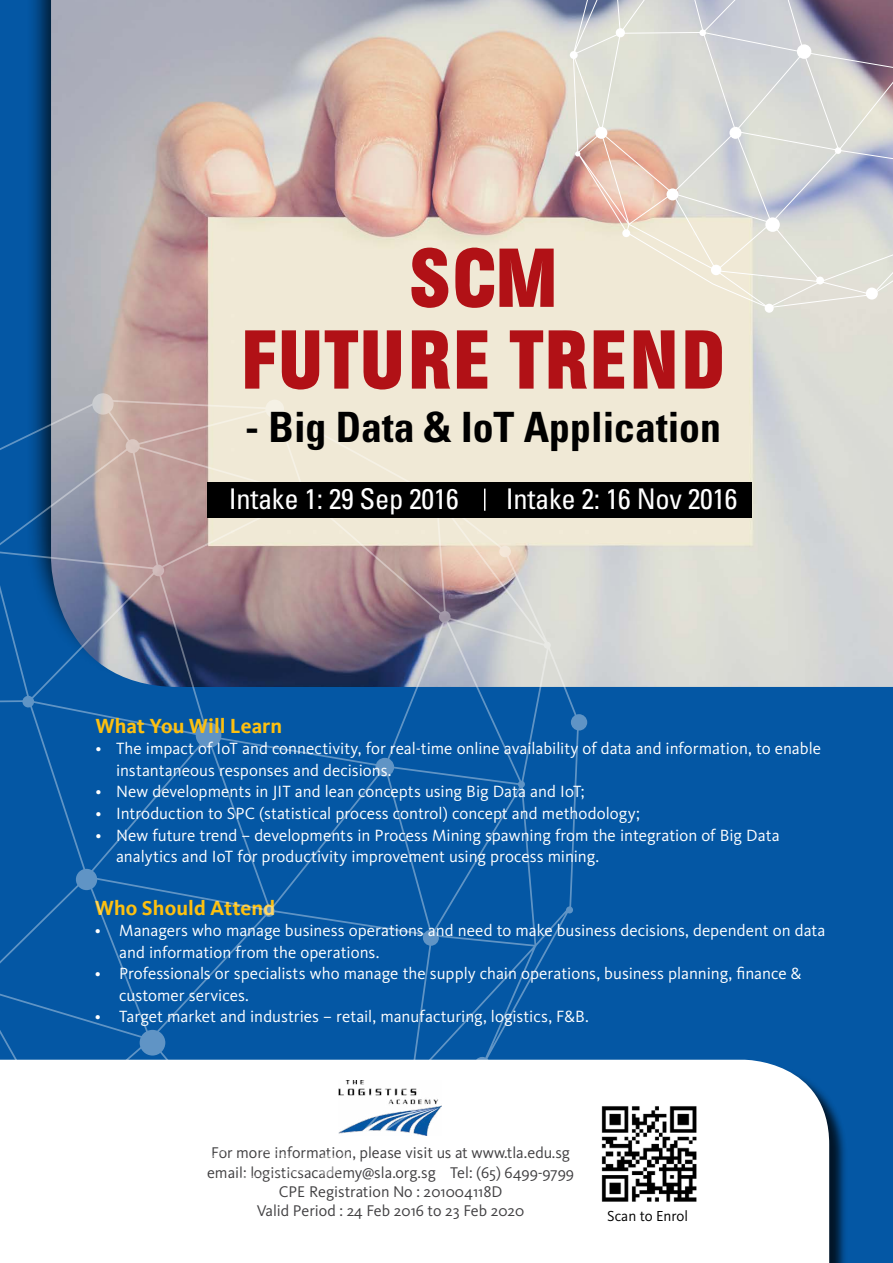
<style>
.page{position:relative;width:893px;height:1263px;background:#0457a4}
.page>*{position:absolute;margin:0;border:0;box-sizing:border-box;transform-origin:0 0}
.t1{font:700 82.5px/81.8px "AG Buch Condensed BQ";letter-spacing:.02em;color:#b11116;text-align:center}
.t2{font:700 condensed 41.7px "Univers";color:#000}
.t3{font:condensed 28.5px "Univers";letter-spacing:-.01em;color:#fff}
.t4{font:700 21px "Kievit";letter-spacing:.005em;color:#fdc010}
.t5{font:16.8px/21.6px "Kievit";color:#fff}
.t6{font:16.05px/19.4px "Kievit";color:#414042;text-align:center}
.t7{font:15px "Kievit";color:#000}
</style>
<div class="page">
<div style="left:0;top:1062px;width:848px;height:201px;background:#000;opacity:.75"></div>
<div style="left:0;top:1060px;width:829px;height:203px;background:#fff"></div>
<img style="left:51px;top:0;width:842px;height:687px">
<img style="left:587px;top:1092px;width:125px;height:124px">
<svg style="left:572px;top:0;width:321px;height:308px;background:#d5d0cc"></svg>
<div style="left:729px;top:127px;width:12px;height:12px;background:#fff;border-radius:50%"></div>
<div style="left:866px;top:288px;width:12px;height:12px;background:#fff;border-radius:50%"></div>
<div style="left:797px;top:44px;width:14px;height:15px;background:#fff;border-radius:50%"></div>
<div style="left:595px;top:127px;width:12px;height:12px;background:#fff;border-radius:50%"></div>
<div style="left:570px;top:51px;width:8px;height:8px;background:#fff;border-radius:50%"></div>
<div style="left:666px;top:188px;width:12px;height:12px;background:#fff;border-radius:50%"></div>
<div style="left:765px;top:217px;width:15px;height:15px;background:#fff;border-radius:50%"></div>
<div style="left:816px;top:277px;width:8px;height:7px;background:#fff;border-radius:50%"></div>
<div style="left:711px;top:265px;width:10px;height:10px;background:#fff;border-radius:50%"></div>
<div style="left:835px;top:147px;width:6px;height:7px;background:#fff;border-radius:50%"></div>
<div style="left:765px;top:304px;width:9px;height:9px;background:#fff;border-radius:50%"></div>
<div style="left:699px;top:29px;width:7px;height:7px;background:#fff;border-radius:50%"></div>
<div style="left:616px;top:28px;width:9px;height:9px;background:#fff;border-radius:50%"></div>
<svg style="left:575px;top:151px;width:5px;height:6px"></svg>
<div style="left:622px;top:229px;width:8px;height:8px;background:#fff;border-radius:50%"></div>
<svg style="left:0;top:399px;width:579px;height:792px"></svg>
<svg style="left:92px;top:393px;width:22px;height:22px"></svg>
<div style="left:76px;top:869px;width:21px;height:21px;background:#6094c5;border-radius:50%"></div>
<div style="left:318px;top:1154px;width:21px;height:22px;background:#fff;border-radius:50%"></div>
<div style="left:196px;top:722px;width:25px;height:26px;background:#6094c5;border-radius:50%"></div>
<div style="left:140px;top:1030px;width:25px;height:25px;background:#6094c5;border-radius:50%"></div>
<div style="left:403px;top:1072px;width:14px;height:14px;background:#fff;border-radius:50%"></div>
<div style="left:230px;top:1135px;width:14px;height:14px;background:#fff;border-radius:50%"></div>
<div style="left:43px;top:1114px;width:18px;height:18px;background:#fff;border-radius:50%"></div>
<div style="left:375px;top:758px;width:19px;height:18px;background:#6094c5;border-radius:50%"></div>
<div style="left:265px;top:400px;width:19px;height:18px;background:#f5f1e5;border-radius:50%"></div>
<div style="left:518px;top:781px;width:7px;height:7px;background:#6094c5;border-radius:50%"></div>
<div style="left:544px;top:642px;width:7px;height:7px;background:#e8e9e5;border-radius:50%"></div>
<div style="left:571px;top:714px;width:16px;height:16px;background:#6094c5;border-radius:50%"></div>
<div style="left:566px;top:906px;width:7px;height:7px;background:#6094c5;border-radius:50%"></div>
<svg style="left:263px;top:905px;width:12px;height:12px"></svg>
<svg style="left:439px;top:611px;width:12px;height:12px"></svg>
<div style="left:499px;top:546px;width:12px;height:11px;background:#f4e7d8;border-radius:50%"></div>
<div style="left:152px;top:565px;width:12px;height:11px;background:#cfb8b8;border-radius:50%"></div>
<div style="left:423px;top:930px;width:16px;height:16px;background:#6094c5;border-radius:50%"></div>
<div style="left:474px;top:1057px;width:16px;height:16px;background:#fff;border-radius:50%"></div>
<div style="left:138px;top:1183px;width:16px;height:16px;background:#fff;border-radius:50%"></div>
<div style="left:22px;top:696px;width:12px;height:11px;background:#6094c5;border-radius:50%"></div>
<div style="left:126px;top:439px;width:14px;height:14px;background:#dac7c1;border-radius:50%"></div>
<div style="left:207px;top:483px;width:545px;height:35px;background:#000"></div>
<svg style="left:484px;top:489px;width:1px;height:22px"></svg>
<h1 class="t1" style="left:241px;top:238px;width:485px">SCM<br>FUTURE TREND</h1>
<h2 class="t2" style="left:245px;top:402px;width:477px">- Big Data &amp; IoT Application</h2>
<h3 class="t3" style="left:229px;top:481px;width:232px">Intake 1: 29 Sep 2016</h3>
<h3 class="t3" style="left:506px;top:481px;width:233px">Intake 2: 16 Nov 2016</h3>
<p class="t4" style="left:95px;top:713px;width:188px">What You Will Learn</p>
<p class="t5" style="left:116px;top:738px;width:707px;text-indent:-21px">• The impact of IoT and connectivity, for real-time online availability of data and information, to enable instantaneous responses and decisions.</p>
<p class="t5" style="left:95px;top:781px;width:491px">• New developments in JIT and lean concepts using Big Data and IoT;</p>
<p class="t5" style="left:95px;top:802px;width:546px">• Introduction to SPC (statistical process control) concept and methodology;</p>
<p class="t5" style="left:116px;top:824px;width:665px;text-indent:-21px">• New future trend – developments in Process Mining spawning from the integration of Big Data analytics and IoT for productivity improvement using process mining.</p>
<p class="t4" style="left:95px;top:895px;width:182px">Who Should Attend</p>
<p class="t5" style="left:119px;top:919px;width:708px;text-indent:-24px">• Managers who manage business operations and need to make business decisions, dependent on data and information from the operations.</p>
<p class="t5" style="left:119px;top:963px;width:684px;text-indent:-24px">• Professionals or specialists who manage the supply chain operations, business planning, finance &amp; customer services.</p>
<p class="t5" style="left:95px;top:1006px;width:496px">• Target market and industries – retail, manufacturing, logistics, F&amp;B.</p>
<p class="t6" style="left:207px;top:1143px;width:369px">For more information, please visit us at www.tla.edu.sg email: logisticsacademy@sla.org.sg Tel: (65) 6499-9799<br>CPE Registration No : 201004118D<br>Valid Period : 24 Feb 2016 to 23 Feb 2020</p>
<p class="t7" style="left:607px;top:1207px;width:82px">Scan to Enrol</p>
</div>
